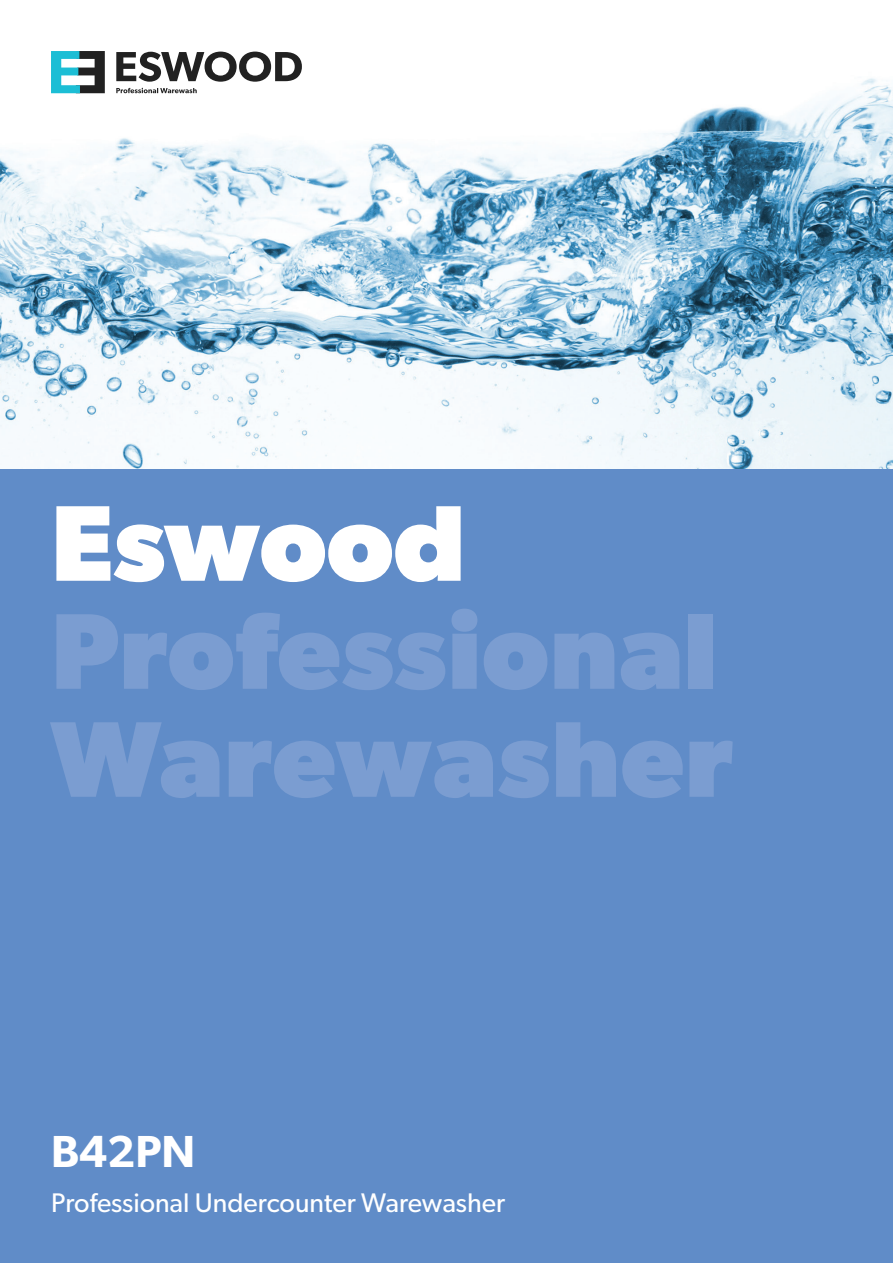
<style>
.page{position:relative;width:893px;height:1263px;background:#fff}
.page>*{position:absolute;margin:0;border:0;box-sizing:border-box;transform-origin:0 0}
.t1{font:700 108px/108px "Gibson";letter-spacing:.01em;color:#7b9dd1}
.t2{font:700 108px "Gibson";color:#fff}
.t3{font:600 45px "Gibson";color:#fff}
.t4{font:27px "Gibson";color:#fff}
</style>
<div class="page">
<img style="left:0;top:51px;width:893px;height:419px">
<div style="left:0;top:470px;width:893px;height:793px;background:#608cc8"></div>
<svg style="left:116px;top:52px;width:186px;height:30px"></svg>
<svg style="left:51px;top:51px;width:54px;height:42px"></svg>
<svg style="left:116px;top:88px;width:81px;height:5px"></svg>
<h1 class="t2" style="left:51px;top:479px;width:416px">Eswood</h1>
<h1 class="t1" style="left:51px;top:595px;width:683px">Professional<br>Warewasher</h1>
<h2 class="t3" style="left:51px;top:1124px;width:146px">B42PN</h2>
<p class="t4" style="left:51px;top:1186px;width:456px">Professional Undercounter Warewasher</p>
</div>
